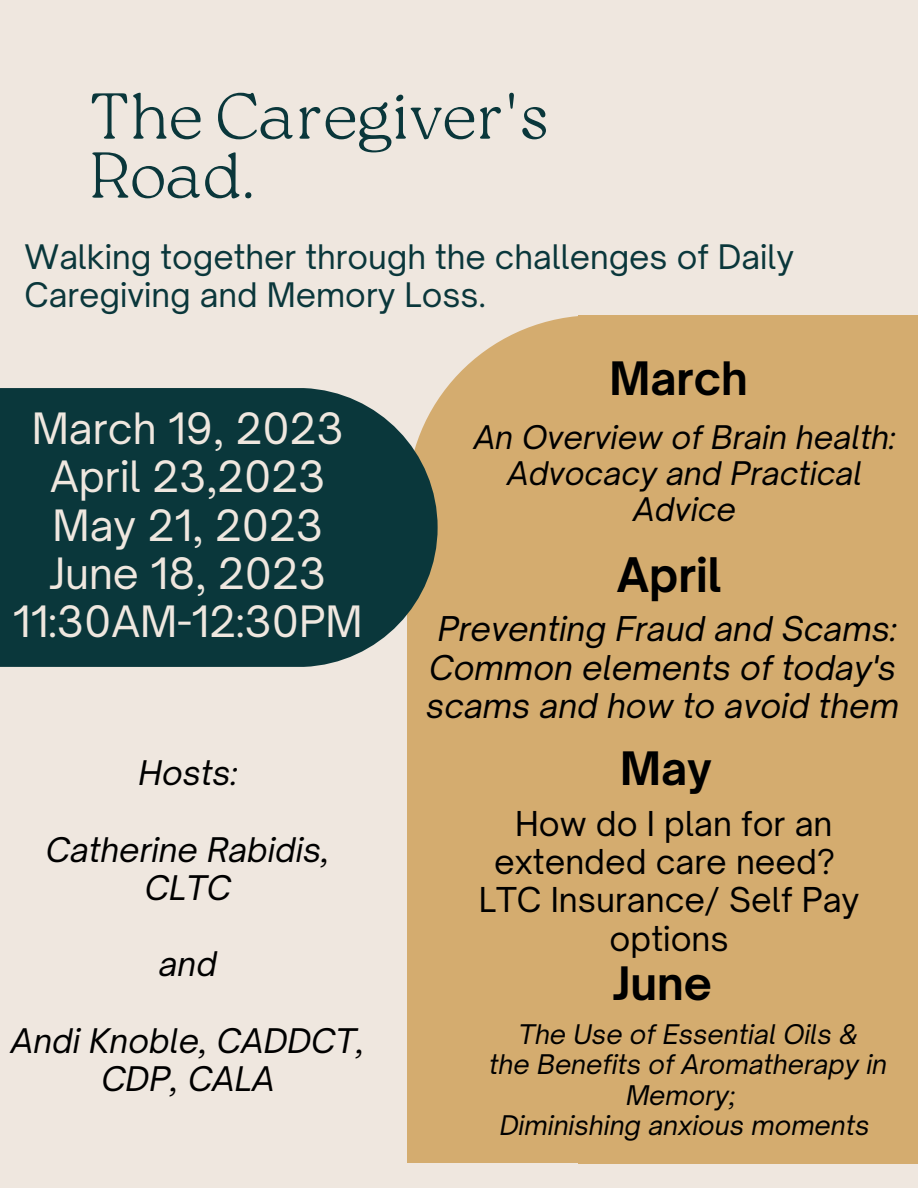
<style>
.page{position:relative;width:918px;height:1188px;background:#efe7df}
.page>*{position:absolute;margin:0;border:0;box-sizing:border-box;transform-origin:0 0}
.t1{font:100 64.8px/58.9px "Roca Two";color:#0a373b}
.t2{font:700 45.6px "Open Sauce One";color:#000}
.t3{font:700 44.1px "Open Sauce One";color:#000}
.t4{font:41.4px/48.3px "Open Sauce One";color:#efe7df;text-align:center}
.t5{font:32.85px/38.4px "Open Sauce One";color:#000;text-align:center}
.t6{font:italic 32.7px/38.2px "Open Sauce One";color:#000;text-align:center}
.t7{font:italic 32.55px/38.2px "Open Sauce One";color:#000;text-align:center}
.t8{font:32.4px/37.8px "Open Sauce One";color:#0a373b}
.t9{font:italic 31.2px/36px "Open Sauce One";color:#000;text-align:center}
.t10{font:italic 25.95px/30.3px "Open Sauce One";color:#000;text-align:center}
</style>
<div class="page">
<svg style="left:438px;top:315px;width:141px;height:260px;background:#d6b27b"></svg>
<div style="left:579px;top:315px;width:339px;height:848px;background:#d4ac6f"></div>
<div style="left:407px;top:575px;width:215px;height:588px;background:#d4ac6f"></div>
<svg style="left:0;top:388px;width:438px;height:279px;background:#184042"></svg>
<h1 class="t1" style="left:89px;top:87px;width:461px">The Caregiver's<br>Road.</h1>
<p class="t8" style="left:25px;top:238px;width:771px">Walking together through the challenges of Daily<br>Caregiving and Memory Loss.</p>
<h3 class="t4" style="left:13px;top:404px;width:351px">March 19, 2023<br>April 23,2023<br>May 21, 2023<br>June 18, 2023<br>11:30AM-12:30PM</h3>
<h3 class="t3" style="left:610px;top:351px;width:140px">March</h3>
<p class="t9" style="left:474px;top:419px;width:423px">An Overview of Brain health:<br>Advocacy and Practical<br>Advice</p>
<h2 class="t2" style="left:617px;top:546px;width:107px">April</h2>
<p class="t6" style="left:426px;top:610px;width:474px">Preventing Fraud and Scams:<br>Common elements of today's scams and how to avoid them</p>
<p class="t7" style="left:139px;top:754px;width:100px">Hosts:</p>
<h3 class="t3" style="left:620px;top:741px;width:93px">May</h3>
<p class="t7" style="left:46px;top:830px;width:286px">Catherine Rabidis,<br>CLTC</p>
<p class="t7" style="left:159px;top:945px;width:59px">and</p>
<p class="t7" style="left:11px;top:1021px;width:356px">Andi Knoble, CADDCT,<br>CDP, CALA</p>
<p class="t5" style="left:479px;top:804px;width:382px">How do I plan for an extended care need?<br>LTC Insurance/ Self Pay options</p>
<h3 class="t3" style="left:613px;top:956px;width:100px">June</h3>
<p class="t10" style="left:489px;top:1019px;width:399px">The Use of Essential Oils &amp;<br>the Benefits of Aromatherapy in<br>Memory;<br>Diminishing anxious moments</p>
</div>
